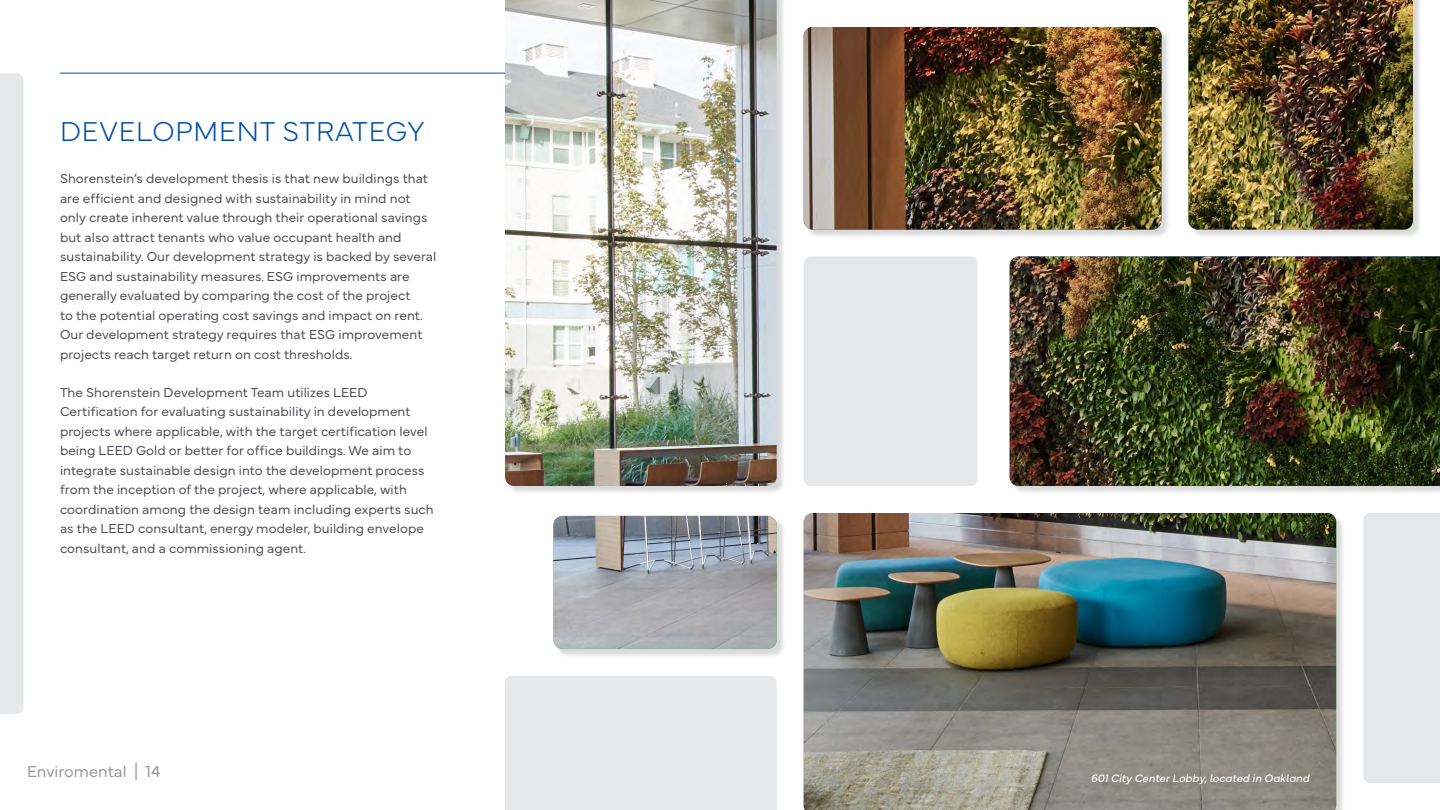
<style>
.page{position:relative;width:1440px;height:810px;background:#fff}
.page>*{position:absolute;margin:0;border:0;box-sizing:border-box;transform-origin:0 0}
.t1{font:100 28.5px "Mundial";letter-spacing:.03em;color:#004faa}
.t2{font:300 16.5px "Mundial";color:#939598}
.t3{font:300 13.5px/19.5px "Mundial";letter-spacing:.005em;color:#484a51}
.t4{font:italic 11.25px "Mundial";letter-spacing:.005em;color:#fff}
</style>
<div class="page">
<hr style="left:60px;top:73px;width:704px;height:1px;background:#004faa">
<div style="left:804px;top:256px;width:174px;height:230px;background:#e6e7e8;border-radius:7px"></div>
<div style="left:1363px;top:513px;width:77px;height:270px;background:#e6e7e8"></div>
<div style="left:506px;top:0;width:280px;height:495px;background:#000;opacity:.15"></div>
<img style="left:505px;top:0;width:272px;height:486px">
<img style="left:804px;top:513px;width:532px;height:297px">
<div style="left:1011px;top:258px;width:429px;height:237px;background:#000;opacity:.15"></div>
<img style="left:1010px;top:256px;width:430px;height:230px">
<div style="left:805px;top:28px;width:366px;height:211px;background:#000;opacity:.15"></div>
<img style="left:804px;top:27px;width:357px;height:203px">
<div style="left:1190px;top:0;width:232px;height:239px;background:#000;opacity:.15"></div>
<img style="left:1188px;top:0;width:225px;height:230px">
<div style="left:555px;top:517px;width:231px;height:141px;background:#000;opacity:.15"></div>
<img style="left:554px;top:516px;width:223px;height:133px">
<div style="left:505px;top:676px;width:272px;height:134px;background:#e6e7e8"></div>
<div style="left:0;top:74px;width:23px;height:640px;background:#e6e7e8"></div>
<h1 class="t1" style="left:60px;top:109px;width:366px">DEVELOPMENT STRATEGY</h1>
<p class="t3" style="left:60px;top:167px;width:378px">Shorenstein’s development thesis is that new buildings that are efficient and designed with sustainability in mind not only create inherent value through their operational savings but also attract tenants who value occupant health and sustainability. Our development strategy is backed by several ESG and sustainability measures. ESG improvements are generally evaluated by comparing the cost of the project<br>to the potential operating cost savings and impact on rent.<br>Our development strategy requires that ESG improvement projects reach target return on cost thresholds.</p>
<p class="t3" style="left:60px;top:381px;width:375px">The Shorenstein Development Team utilizes LEED Certification for evaluating sustainability in development projects where applicable, with the target certification level being LEED Gold or better for office buildings. We aim to integrate sustainable design into the development process from the inception of the project, where applicable, with coordination among the design team including experts such as the LEED consultant, energy modeler, building envelope consultant, and a commissioning agent.</p>
<p class="t2" style="left:27px;top:759px;width:135px">Enviromental | 14</p>
<p class="t4" style="left:1091px;top:769px;width:220px">601 City Center Lobby, located in Oakland</p>
</div>
